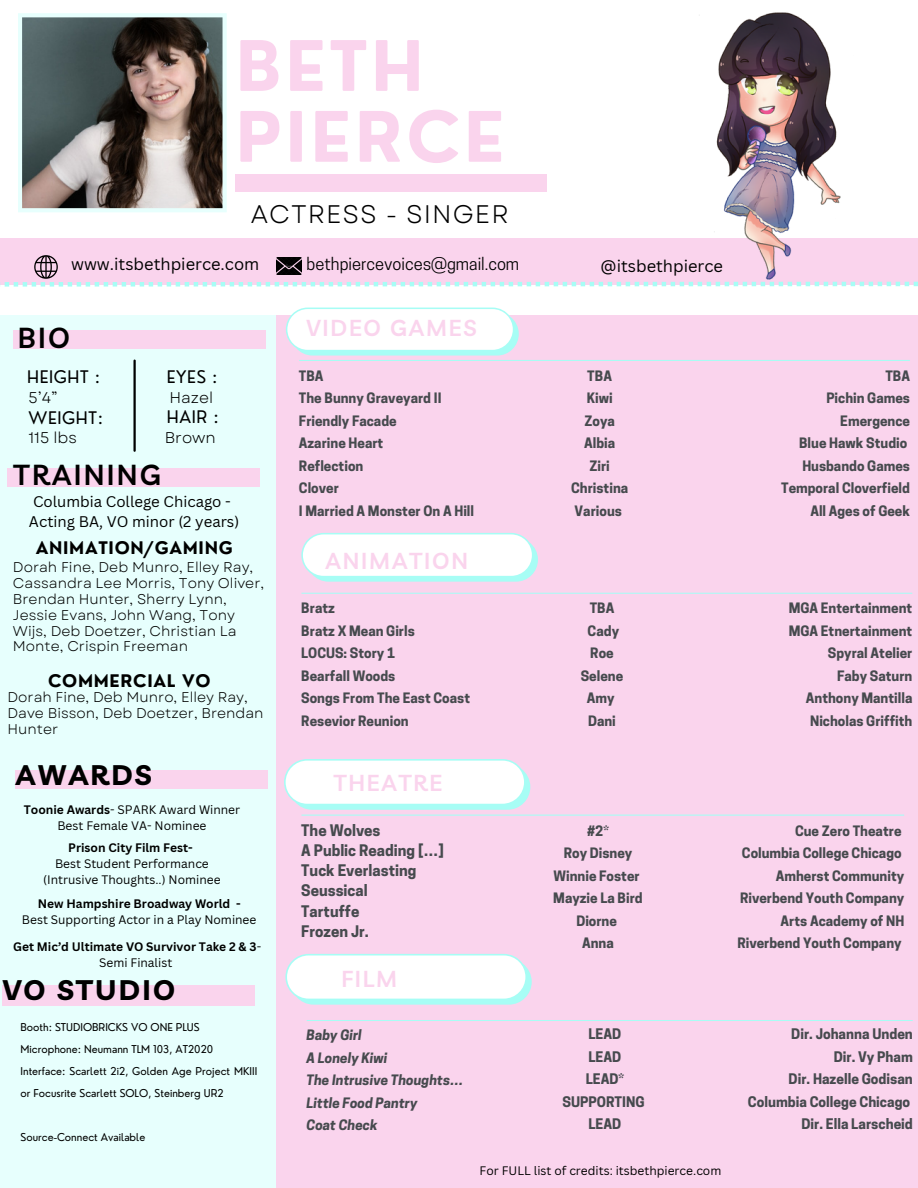
<style>
.page{position:relative;width:918px;height:1188px;background:#fad4ed}
.page>*{position:absolute;margin:0;border:0;box-sizing:border-box;transform-origin:0 0}
.t1{font:700 67.8px/70.8px "Nourd";letter-spacing:.05em;color:#fad4ed}
.t2{font:700 28.2px "Livvic";letter-spacing:.08em;color:#000}
.t3{font:600 28.2px "Livvic";letter-spacing:.08em;color:#000}
.t4{font:25.35px "Garet";letter-spacing:.04em;color:#000}
.t5{font:600 22.5px "Livvic";letter-spacing:.08em;color:#fad4ed}
.t6{font:700 16.95px "Nourd";letter-spacing:.04em;color:#000}
.t7{font:16.95px "Nourd";letter-spacing:.04em;color:#000}
.t8{font:16.5px "Canva Sans";color:#000}
.t9{font:16.5px "Cooper Hewitt";color:#000}
.t10{font:15.45px "Garet";color:#000}
.t11{font:700 15px "Cooper Hewitt";color:#464a4e}
.t12{font:15px "Canva Sans";color:#000}
.t13{font:14.1px/15.9px "Garet";color:#000}
.t14{font:700 13.65px "Cooper Hewitt";color:#464a4e}
.t15{font:700 13.5px "Cooper Hewitt";color:#464a4e}
.t16{font:italic 700 13.5px "Cooper Hewitt";color:#464a4e}
.t17{font:12px/16px "Canva Sans";color:#000;text-align:center}
.t18{font:700 12px/16px "Canva Sans";color:#000;text-align:center}
.t19{font:10.5px/22px "Nourd";color:#000}
.s1{font-weight:700}
.s2{font-weight:400}
</style>
<div class="page">
<div style="left:0;top:314px;width:276px;height:874px;background:#e7fffd"></div>
<div style="left:0;top:0;width:918px;height:314px;background:#fff"></div>
<div style="left:0;top:238px;width:918px;height:46px;background:#fad4ed"></div>
<hr style="left:133px;top:361px;width:3px;height:90px;background:#000">
<div style="left:3px;top:985px;width:252px;height:21px;background:#fad4ed"></div>
<div style="left:14px;top:330px;width:252px;height:19px;background:#fad4ed"></div>
<div style="left:235px;top:174px;width:312px;height:18px;background:#fad4ed"></div>
<img style="left:699px;top:12px;width:142px;height:243px">
<div style="left:8px;top:468px;width:252px;height:19px;background:#fad4ed"></div>
<svg style="left:286px;top:308px;width:233px;height:48px"></svg>
<div style="left:287px;top:309px;width:226px;height:41px;background:#fff;border-radius:20px"></div>
<svg style="left:301px;top:533px;width:237px;height:48px"></svg>
<div style="left:303px;top:534px;width:229px;height:42px;background:#fff;border-radius:21px"></div>
<svg style="left:284px;top:759px;width:246px;height:51px"></svg>
<div style="left:286px;top:761px;width:238px;height:43px;background:#fff;border-radius:22px"></div>
<svg style="left:18px;top:13px;width:209px;height:199px;background:#706e6a"></svg>
<svg style="left:0;top:255px;width:918px;height:32px"></svg>
<hr style="left:299px;top:360px;width:611px;height:1px;background:#a7fdf5">
<hr style="left:302px;top:593px;width:610px;height:1px;background:#a7fdf5">
<hr style="left:302px;top:815px;width:602px;height:1px;background:#a7fdf5">
<svg style="left:285px;top:954px;width:247px;height:51px"></svg>
<div style="left:287px;top:955px;width:238px;height:44px;background:#fff;border-radius:22px"></div>
<hr style="left:307px;top:1020px;width:605px;height:1px;background:#a7fdf5">
<div style="left:16px;top:770px;width:252px;height:19px;background:#fad4ed"></div>
<p class="t1" style="left:235px;top:30px;width:271px">BETH<br>PIERCE</p>
<p class="t4" style="left:251px;top:196px;width:260px">ACTRESS - SINGER</p>
<p class="t9" style="left:307px;top:257px;width:214px">bethpiercevoices@gmail.com</p>
<p class="t8" style="left:71px;top:252px;width:190px">www.itsbethpierce.com</p>
<p class="t8" style="left:601px;top:254px;width:124px">@itsbethpierce</p>
<p class="t3" style="left:18px;top:320px;width:54px">BIO</p>
<p class="t7" style="left:27px;top:366px;width:75px">HEIGHT :</p>
<p class="t7" style="left:167px;top:366px;width:52px">EYES :</p>
<p class="t7" style="left:28px;top:407px;width:76px">WEIGHT:</p>
<p class="t7" style="left:167px;top:406px;width:54px">HAIR :</p>
<h4 class="t10" style="left:28px;top:387px;width:31px">5’4”</h4>
<p class="t10" style="left:169px;top:387px;width:45px">Hazel</p>
<p class="t10" style="left:28px;top:426px;width:50px">115 lbs</p>
<p class="t10" style="left:165px;top:426px;width:53px">Brown</p>
<p class="t3" style="left:14px;top:457px;width:149px">TRAINING</p>
<p class="t12" style="left:33px;top:491px;width:199px">Columbia College Chicago -</p>
<p class="t12" style="left:29px;top:511px;width:212px">Acting BA, VO minor (2 years)</p>
<p class="t6" style="left:36px;top:537px;width:198px">ANIMATION/GAMING</p>
<p class="t13" style="left:13px;top:559px;width:253px">Dorah Fine, Deb Munro, Elley Ray,<br>Cassandra Lee Morris, Tony Oliver,<br>Brendan Hunter, Sherry Lynn,<br>Jessie Evans, John Wang, Tony<br>Wijs, Deb Doetzer, Christian La<br>Monte, Crispin Freeman</p>
<p class="t6" style="left:48px;top:670px;width:164px">COMMERCIAL VO</p>
<p class="t13" style="left:8px;top:689px;width:258px">Dorah Fine, Deb Munro, Elley Ray,<br>Dave Bisson, Deb Doetzer, Brendan<br>Hunter</p>
<p class="t2" style="left:16px;top:757px;width:137px">AWARDS</p>
<p class="t17" style="left:24px;top:801px;width:218px"><span class="s1">Toonie Awards</span>- SPARK Award Winner</p>
<h4 class="t17" style="left:57px;top:817px;width:151px">Best Female VA- Nominee</h4>
<p class="t18" style="left:68px;top:840px;width:126px">Prison City Film Fest-</p>
<p class="t17" style="left:43px;top:856px;width:179px">Best Student Performance (Intrusive Thoughts..) Nominee</p>
<p class="t18" style="left:38px;top:895px;width:204px">New Hampshire Broadway World -</p>
<p class="t17" style="left:22px;top:911px;width:236px">Best Supporting Actor in a Play Nominee</p>
<p class="t18" style="left:13px;top:938px;width:250px">Get Mic’d Ultimate VO Survivor Take 2 &amp; 3<span class="s2">-<br>Semi Finalist</span></p>
<p class="t2" style="left:3px;top:972px;width:174px">VO STUDIO</p>
<p class="t19" style="left:21px;top:1016px;width:181px">Booth: STUDIOBRICKS VO ONE PLUS</p>
<p class="t19" style="left:21px;top:1038px;width:194px">Microphone: Neumann TLM 103, AT2020</p>
<p class="t19" style="left:21px;top:1060px;width:238px">Interface: Scarlett 2i2, Golden Age Project MKIII or Focusrite Scarlett SOLO, Steinberg UR2</p>
<p class="t19" style="left:21px;top:1126px;width:126px">Source-Connect Available</p>
<p class="t5" style="left:307px;top:313px;width:172px">VIDEO GAMES</p>
<p class="t15" style="left:299px;top:370px;width:26px">TBA</p>
<p class="t15" style="left:299px;top:393px;width:144px">The Bunny Graveyard II</p>
<p class="t15" style="left:299px;top:415px;width:99px">Friendly Facade</p>
<p class="t15" style="left:299px;top:438px;width:86px">Azarine Heart</p>
<p class="t15" style="left:299px;top:460px;width:66px">Reflection</p>
<p class="t15" style="left:299px;top:483px;width:41px">Clover</p>
<p class="t15" style="left:299px;top:505px;width:177px">I Married A Monster On A Hill</p>
<h1 class="t5" style="left:326px;top:547px;width:144px">ANIMATION</h1>
<h5 class="t15" style="left:301px;top:603px;width:35px">Bratz</h5>
<p class="t15" style="left:301px;top:626px;width:115px">Bratz X Mean Girls</p>
<h5 class="t15" style="left:301px;top:648px;width:95px">LOCUS: Story 1</h5>
<p class="t15" style="left:301px;top:671px;width:96px">Bearfall Woods</p>
<h2 class="t15" style="left:301px;top:693px;width:170px">Songs From The East Coast</h2>
<p class="t15" style="left:301px;top:716px;width:109px">Resevior Reunion</p>
<h4 class="t15" style="left:587px;top:370px;width:26px">TBA</h4>
<h2 class="t15" style="left:587px;top:393px;width:27px">Kiwi</h2>
<h6 class="t15" style="left:584px;top:415px;width:32px">Zoya</h6>
<p class="t15" style="left:584px;top:438px;width:32px">Albia</p>
<h6 class="t15" style="left:589px;top:460px;width:22px">Ziri</h6>
<p class="t15" style="left:571px;top:483px;width:59px">Christina</p>
<p class="t15" style="left:575px;top:505px;width:49px">Various</p>
<p class="t15" style="left:590px;top:603px;width:26px">TBA</p>
<p class="t15" style="left:588px;top:626px;width:33px">Cady</p>
<p class="t15" style="left:590px;top:648px;width:25px">Roe</p>
<p class="t15" style="left:581px;top:671px;width:44px">Selene</p>
<p class="t15" style="left:587px;top:693px;width:29px">Amy</p>
<h2 class="t15" style="left:588px;top:716px;width:29px">Dani</h2>
<h6 class="t15" style="left:885px;top:370px;width:26px">TBA</h6>
<p class="t15" style="left:826px;top:393px;width:85px">Pichin Games</p>
<h6 class="t15" style="left:840px;top:415px;width:71px">Emergence</h6>
<p class="t15" style="left:799px;top:438px;width:110px">Blue Hawk Studio</p>
<h2 class="t15" style="left:802px;top:460px;width:109px">Husbando Games</h2>
<p class="t15" style="left:781px;top:483px;width:130px">Temporal Cloverfield</p>
<p class="t15" style="left:810px;top:505px;width:101px">All Ages of Geek</p>
<p class="t15" style="left:789px;top:603px;width:125px">MGA Entertainment</p>
<p class="t15" style="left:789px;top:626px;width:125px">MGA Etnertainment</p>
<p class="t15" style="left:828px;top:648px;width:86px">Spyral Atelier</p>
<p class="t15" style="left:837px;top:671px;width:77px">Faby Saturn</p>
<p class="t15" style="left:806px;top:693px;width:108px">Anthony Mantilla</p>
<p class="t15" style="left:810px;top:716px;width:104px">Nicholas Griffith</p>
<h3 class="t5" style="left:334px;top:769px;width:110px">THEATRE</h3>
<p class="t11" style="left:301px;top:824px;width:81px">The Wolves</p>
<p class="t11" style="left:301px;top:845px;width:144px">A Public Reading […]</p>
<p class="t11" style="left:301px;top:865px;width:117px">Tuck Everlasting</p>
<p class="t11" style="left:301px;top:885px;width:68px">Seussical</p>
<p class="t11" style="left:301px;top:905px;width:60px">Tartuffe</p>
<p class="t11" style="left:301px;top:926px;width:69px">Frozen Jr.</p>
<p class="t5" style="left:341px;top:965px;width:57px">FILM</p>
<p class="t16" style="left:307px;top:1030px;width:57px">Baby Girl</p>
<h4 class="t16" style="left:307px;top:1053px;width:82px">A Lonely Kiwi</h4>
<p class="t16" style="left:307px;top:1075px;width:159px">The Intrusive Thoughts…</p>
<p class="t16" style="left:307px;top:1098px;width:112px">Little Food Pantry</p>
<p class="t16" style="left:307px;top:1120px;width:73px">Coat Check</p>
<p class="t15" style="left:587px;top:826px;width:23px">#2*</p>
<p class="t15" style="left:564px;top:848px;width:70px">Roy Disney</p>
<p class="t15" style="left:554px;top:871px;width:88px">Winnie Foster</p>
<p class="t15" style="left:553px;top:893px;width:91px">Mayzie La Bird</p>
<p class="t15" style="left:576px;top:916px;width:42px">Diorne</p>
<p class="t15" style="left:582px;top:938px;width:33px">Anna</p>
<p class="t15" style="left:795px;top:826px;width:108px">Cue Zero Theatre</p>
<p class="t15" style="left:742px;top:848px;width:161px">Columbia College Chicago</p>
<p class="t15" style="left:776px;top:871px;width:130px">Amherst Community</p>
<p class="t15" style="left:740px;top:893px;width:166px">Riverbend Youth Company</p>
<p class="t15" style="left:781px;top:916px;width:125px">Arts Academy of NH</p>
<p class="t15" style="left:737px;top:938px;width:166px">Riverbend Youth Company</p>
<p class="t14" style="left:589px;top:1029px;width:34px">LEAD</p>
<p class="t14" style="left:589px;top:1051px;width:34px">LEAD</p>
<p class="t14" style="left:586px;top:1074px;width:40px">LEAD*</p>
<p class="t14" style="left:562px;top:1096px;width:84px">SUPPORTING</p>
<p class="t14" style="left:589px;top:1119px;width:34px">LEAD</p>
<p class="t17" style="left:480px;top:1162px;width:243px">For FULL list of credits: itsbethpierce.com</p>
<p class="t14" style="left:791px;top:1029px;width:123px">Dir. Johanna Unden</p>
<p class="t14" style="left:834px;top:1051px;width:81px">Dir. Vy Pham</p>
<p class="t14" style="left:789px;top:1074px;width:126px">Dir. Hazelle Godisan</p>
<p class="t14" style="left:748px;top:1096px;width:164px">Columbia College Chicago</p>
<p class="t14" style="left:802px;top:1119px;width:113px">Dir. Ella Larscheid</p>
</div>
